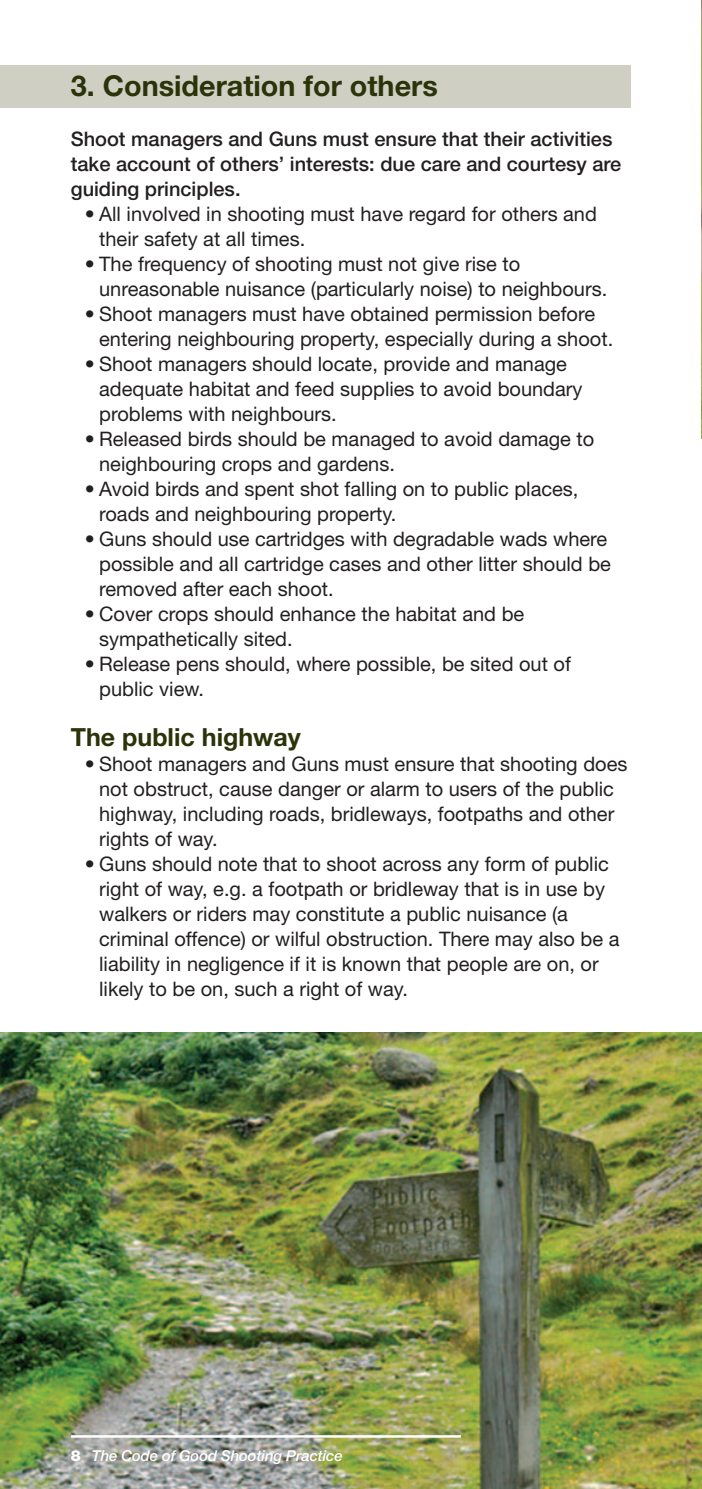
<style>
.page{position:relative;width:702px;height:1489px;background:#fff}
.page>*{position:absolute;margin:0;border:0;box-sizing:border-box;transform-origin:0 0}
.t1{font:700 28.75px "Helvetica Neue LT";color:#2b3309}
.t2{font:700 25px "Helvetica Neue LT";color:#2b3309}
.t3{font:20px/25px "Helvetica Neue LT";color:#231f20}
.t4{font:500 20px/25px "Helvetica Neue LT";color:#231f20}
.t5{font:italic 500 15px "Helvetica Neue LT";letter-spacing:-.01em;color:#fff}
.s1{font-weight:900;font-style:normal}
</style>
<div class="page">
<img style="left:0;top:1032px;width:702px;height:456px">
<div style="left:0;top:65px;width:631px;height:42px;background:#cfcfc4"></div>
<img style="left:701px;top:0;width:1px;height:438px">
<hr style="left:71px;top:1434px;width:390px;height:3px;background:#fff">
<h1 class="t1" style="left:71px;top:68px;width:368px">3. Consideration for others</h1>
<p class="t4" style="left:71px;top:126px;width:552px">Shoot managers and Guns must ensure that their activities take account of others’ interests: due care and courtesy are guiding principles.</p>
<p class="t3" style="left:99px;top:201px;width:499px;text-indent:-14px">• All involved in shooting must have regard for others and their safety at all times.</p>
<p class="t3" style="left:99px;top:251px;width:509px;text-indent:-14px">• The frequency of shooting must not give rise to unreasonable nuisance (particularly noise) to neighbours.</p>
<p class="t3" style="left:99px;top:301px;width:515px;text-indent:-14px">• Shoot managers must have obtained permission before entering neighbouring property, especially during a shoot.</p>
<p class="t3" style="left:99px;top:351px;width:485px;text-indent:-14px">• Shoot managers should locate, provide and manage adequate habitat and feed supplies to avoid boundary problems with neighbours.</p>
<p class="t3" style="left:99px;top:426px;width:496px;text-indent:-14px">• Released birds should be managed to avoid damage to neighbouring crops and gardens.</p>
<p class="t3" style="left:99px;top:476px;width:481px;text-indent:-14px">• Avoid birds and spent shot falling on to public places, roads and neighbouring property.</p>
<p class="t3" style="left:99px;top:526px;width:513px;text-indent:-14px">• Guns should use cartridges with degradable wads where possible and all cartridge cases and other litter should be removed after each shoot.</p>
<p class="t3" style="left:99px;top:601px;width:426px;text-indent:-14px">• Cover crops should enhance the habitat and be sympathetically sited.</p>
<p class="t3" style="left:99px;top:651px;width:473px;text-indent:-14px">• Release pens should, where possible, be sited out of public view.</p>
<p class="t2" style="left:71px;top:721px;width:232px">The public highway</p>
<p class="t3" style="left:99px;top:751px;width:529px;text-indent:-14px">• Shoot managers and Guns must ensure that shooting does not obstruct, cause danger or alarm to users of the public highway, including roads, bridleways, footpaths and other rights of way.</p>
<p class="t3" style="left:99px;top:851px;width:522px;text-indent:-14px">• Guns should note that to shoot across any form of public right of way, e.g. a footpath or bridleway that is in use by walkers or riders may constitute a public nuisance (a criminal offence) or wilful obstruction. There may also be a liability in negligence if it is known that people are on, or likely to be on, such a right of way.</p>
<p class="t5" style="left:71px;top:1446px;width:273px"><span class="s1">8</span> The Code of Good Shooting Practice</p>
</div>
